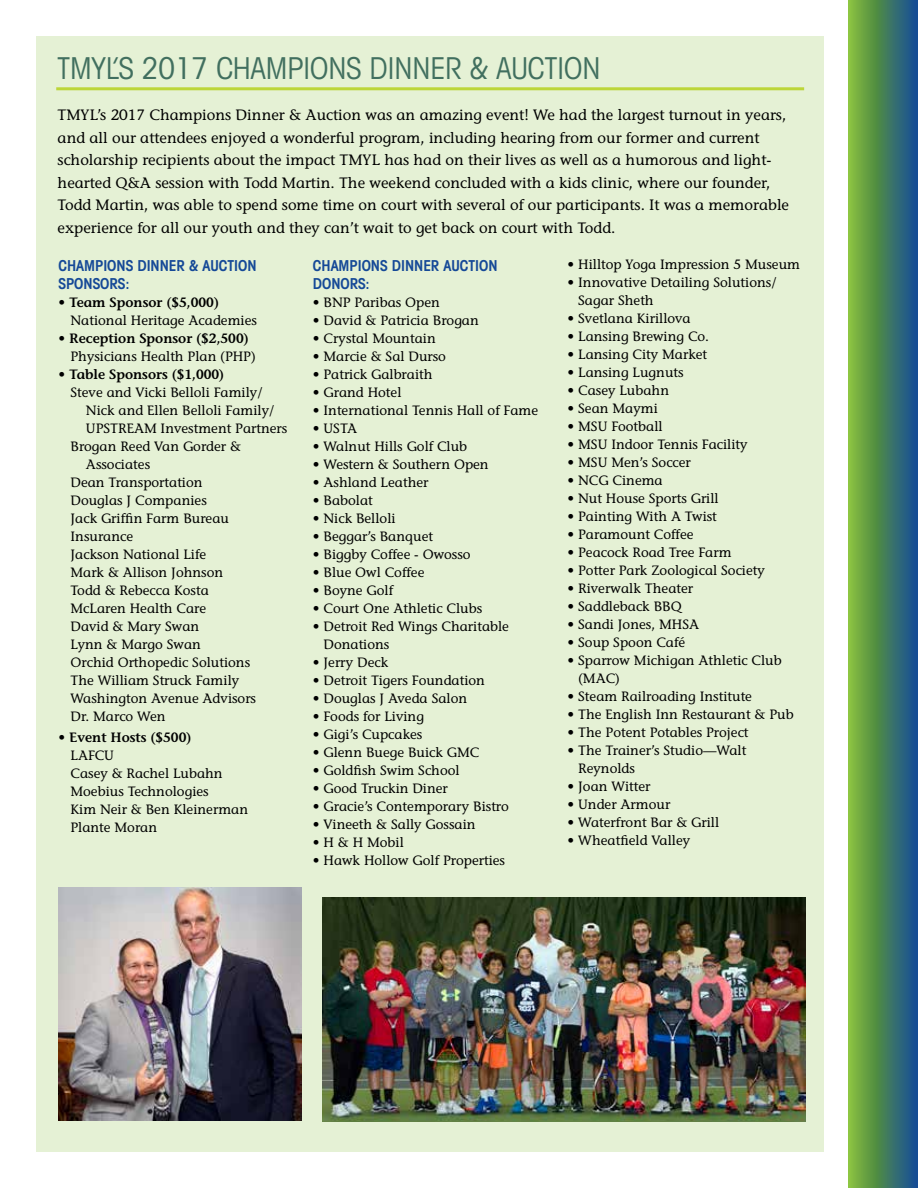
<style>
.page{position:relative;width:918px;height:1188px;background:#fff}
.page>*{position:absolute;margin:0;border:0;box-sizing:border-box;transform-origin:0 0}
.t1{font:condensed 30px "Avant Garde IT Cby BT";color:#416f5f}
.t2{font:15px/22.5px "Stone Informal";color:#000}
.t3{font:600 condensed 15px/18px "Avant Garde IT Cby BT";color:#154997}
.t4{font:13.5px/18px "Stone Informal";color:#000}
.t5{font:600 13.5px "Stone Informal";color:#000}
</style>
<div class="page">
<div style="left:36px;top:36px;width:788px;height:1116px;background:#e5f1d5"></div>
<svg style="left:848px;top:0;width:70px;height:1188px;background:#528c58"></svg>
<hr style="left:56px;top:87px;width:748px;height:3px;background:#bcd639">
<img style="left:58px;top:888px;width:244px;height:232px">
<img style="left:322px;top:897px;width:483px;height:225px">
<h1 class="t1" style="left:57px;top:50px;width:545px">TMYL’S 2017 CHAMPIONS DINNER &amp; AUCTION</h1>
<p class="t2" style="left:58px;top:104px;width:733px">TMYL’s 2017 Champions Dinner &amp; Auction was an amazing event! We had the largest turnout in years, and all our attendees enjoyed a wonderful program, including hearing from our former and current scholarship recipients about the impact TMYL has had on their lives as well as a humorous and light&shy;hearted Q&amp;A session with Todd Martin. The weekend concluded with a kids clinic, where our founder, Todd Martin, was able to spend some time on court with several of our participants. It was a memorable experience for all our youth and they can’t wait to get back on court with Todd.</p>
<p class="t3" style="left:58px;top:257px;width:200px">CHAMPIONS DINNER &amp; AUCTION<br>SPONSORS:</p>
<p class="t5" style="left:58px;top:294px;width:162px">• Team Sponsor ($5,000)</p>
<p class="t4" style="left:71px;top:311px;width:188px">National Heritage Academies</p>
<p class="t5" style="left:58px;top:330px;width:192px">• Reception Sponsor ($2,500)</p>
<p class="t4" style="left:71px;top:347px;width:187px">Physicians Health Plan (PHP)</p>
<p class="t5" style="left:58px;top:366px;width:167px">• Table Sponsors ($1,000)</p>
<p class="t4" style="left:71px;top:383px;width:194px">Steve and Vicki Belloli Family/</p>
<p class="t4" style="left:86px;top:401px;width:190px">Nick and Ellen Belloli Family/</p>
<p class="t4" style="left:86px;top:419px;width:203px">UPSTREAM Investment Partners</p>
<p class="t4" style="left:71px;top:437px;width:172px">Brogan Reed Van Gorder &amp;</p>
<p class="t4" style="left:86px;top:455px;width:66px">Associates</p>
<p class="t4" style="left:71px;top:473px;width:134px">Dean Transportation</p>
<p class="t4" style="left:71px;top:491px;width:138px">Douglas J Companies</p>
<p class="t4" style="left:71px;top:509px;width:160px">Jack Griffin Farm Bureau</p>
<p class="t4" style="left:71px;top:527px;width:64px">Insurance</p>
<p class="t4" style="left:71px;top:545px;width:137px">Jackson National Life</p>
<p class="t4" style="left:71px;top:563px;width:154px">Mark &amp; Allison Johnson</p>
<p class="t4" style="left:71px;top:581px;width:140px">Todd &amp; Rebecca Kosta</p>
<p class="t4" style="left:71px;top:599px;width:137px">McLaren Health Care</p>
<p class="t4" style="left:71px;top:617px;width:130px">David &amp; Mary Swan</p>
<p class="t4" style="left:71px;top:635px;width:132px">Lynn &amp; Margo Swan</p>
<p class="t4" style="left:71px;top:653px;width:181px">Orchid Orthopedic Solutions</p>
<p class="t4" style="left:71px;top:671px;width:170px">The William Struck Family</p>
<p class="t4" style="left:71px;top:689px;width:187px">Washington Avenue Advisors</p>
<p class="t4" style="left:71px;top:707px;width:97px">Dr. Marco Wen</p>
<p class="t5" style="left:58px;top:729px;width:134px">• Event Hosts ($500)</p>
<p class="t4" style="left:71px;top:746px;width:179px">LAFCU<br>Casey &amp; Rachel Lubahn<br>Moebius Technologies<br>Kim Neir &amp; Ben Kleinerman<br>Plante Moran</p>
<p class="t4" style="left:568px;top:256px;width:234px">• Hilltop Yoga Impression 5 Museum</p>
<p class="t4" style="left:578px;top:274px;width:200px;text-indent:-11px">• Innovative Detailing Solutions/<br>Sagar Sheth</p>
<p class="t4" style="left:568px;top:310px;width:125px">• Svetlana Kirillova</p>
<p class="t4" style="left:568px;top:328px;width:143px">• Lansing Brewing Co.</p>
<p class="t4" style="left:568px;top:346px;width:141px">• Lansing City Market</p>
<p class="t4" style="left:568px;top:364px;width:118px">• Lansing Lugnuts</p>
<p class="t4" style="left:568px;top:382px;width:103px">• Casey Lubahn</p>
<p class="t4" style="left:568px;top:400px;width:92px">• Sean Maymi</p>
<p class="t4" style="left:568px;top:418px;width:97px">• MSU Football</p>
<p class="t4" style="left:568px;top:436px;width:182px">• MSU Indoor Tennis Facility</p>
<p class="t4" style="left:568px;top:454px;width:125px">• MSU Men’s Soccer</p>
<p class="t4" style="left:568px;top:472px;width:97px">• NCG Cinema</p>
<p class="t4" style="left:568px;top:490px;width:153px">• Nut House Sports Grill</p>
<p class="t4" style="left:568px;top:508px;width:151px">• Painting With A Twist</p>
<p class="t4" style="left:568px;top:526px;width:127px">• Paramount Coffee</p>
<p class="t4" style="left:568px;top:544px;width:166px">• Peacock Road Tree Farm</p>
<p class="t4" style="left:568px;top:562px;width:199px">• Potter Park Zoological Society</p>
<p class="t4" style="left:568px;top:580px;width:127px">• Riverwalk Theater</p>
<p class="t4" style="left:568px;top:598px;width:116px">• Saddleback BBQ</p>
<p class="t4" style="left:568px;top:616px;width:133px">• Sandi Jones, MHSA</p>
<p class="t4" style="left:568px;top:634px;width:119px">• Soup Spoon Café</p>
<p class="t4" style="left:578px;top:652px;width:205px;text-indent:-11px">• Sparrow Michigan Athletic Club (MAC)</p>
<p class="t4" style="left:568px;top:688px;width:186px">• Steam Railroading Institute</p>
<p class="t4" style="left:568px;top:706px;width:228px">• The English Inn Restaurant &amp; Pub</p>
<p class="t4" style="left:568px;top:724px;width:182px">• The Potent Potables Project</p>
<p class="t4" style="left:578px;top:742px;width:170px;text-indent:-11px">• The Trainer’s Studio—Walt<br>Reynolds</p>
<p class="t4" style="left:568px;top:778px;width:84px">• Joan Witter</p>
<p class="t4" style="left:568px;top:796px;width:104px">• Under Armour</p>
<p class="t4" style="left:568px;top:814px;width:153px">• Waterfront Bar &amp; Grill</p>
<p class="t4" style="left:568px;top:832px;width:124px">• Wheatfield Valley</p>
<p class="t3" style="left:313px;top:257px;width:186px">CHAMPIONS DINNER AUCTION<br>DONORS:</p>
<p class="t4" style="left:313px;top:293px;width:129px">• BNP Paribas Open</p>
<p class="t4" style="left:313px;top:311px;width:168px">• David &amp; Patricia Brogan</p>
<p class="t4" style="left:313px;top:329px;width:124px">• Crystal Mountain</p>
<p class="t4" style="left:313px;top:347px;width:135px">• Marcie &amp; Sal Durso</p>
<p class="t4" style="left:313px;top:365px;width:121px">• Patrick Galbraith</p>
<p class="t4" style="left:313px;top:383px;width:90px">• Grand Hotel</p>
<p class="t4" style="left:313px;top:401px;width:227px">• International Tennis Hall of Fame</p>
<p class="t4" style="left:313px;top:419px;width:46px">• USTA</p>
<p class="t4" style="left:313px;top:437px;width:156px">• Walnut Hills Golf Club</p>
<p class="t4" style="left:313px;top:455px;width:177px">• Western &amp; Southern Open</p>
<p class="t4" style="left:313px;top:473px;width:117px">• Ashland Leather</p>
<p class="t4" style="left:313px;top:491px;width:61px">• Babolat</p>
<p class="t4" style="left:313px;top:509px;width:84px">• Nick Belloli</p>
<p class="t4" style="left:313px;top:527px;width:122px">• Beggar’s Banquet</p>
<p class="t4" style="left:313px;top:545px;width:159px">• Biggby Coffee - Owosso</p>
<p class="t4" style="left:313px;top:563px;width:113px">• Blue Owl Coffee</p>
<p class="t4" style="left:313px;top:581px;width:82px">• Boyne Golf</p>
<p class="t4" style="left:313px;top:599px;width:171px">• Court One Athletic Clubs</p>
<p class="t4" style="left:324px;top:617px;width:187px;text-indent:-11px">• Detroit Red Wings Charitable<br>Donations</p>
<p class="t4" style="left:313px;top:653px;width:77px">• Jerry Deck</p>
<p class="t4" style="left:313px;top:671px;width:174px">• Detroit Tigers Foundation</p>
<p class="t4" style="left:313px;top:689px;width:156px">• Douglas J Aveda Salon</p>
<p class="t4" style="left:313px;top:707px;width:113px">• Foods for Living</p>
<p class="t4" style="left:313px;top:725px;width:111px">• Gigi’s Cupcakes</p>
<p class="t4" style="left:313px;top:743px;width:168px">• Glenn Buege Buick GMC</p>
<p class="t4" style="left:313px;top:761px;width:148px">• Goldfish Swim School</p>
<p class="t4" style="left:313px;top:779px;width:137px">• Good Truckin Diner</p>
<p class="t4" style="left:313px;top:797px;width:198px">• Gracie’s Contemporary Bistro</p>
<p class="t4" style="left:313px;top:815px;width:164px">• Vineeth &amp; Sally Gossain</p>
<p class="t4" style="left:313px;top:833px;width:93px">• H &amp; H Mobil</p>
<p class="t4" style="left:313px;top:851px;width:194px">• Hawk Hollow Golf Properties</p>
</div>
